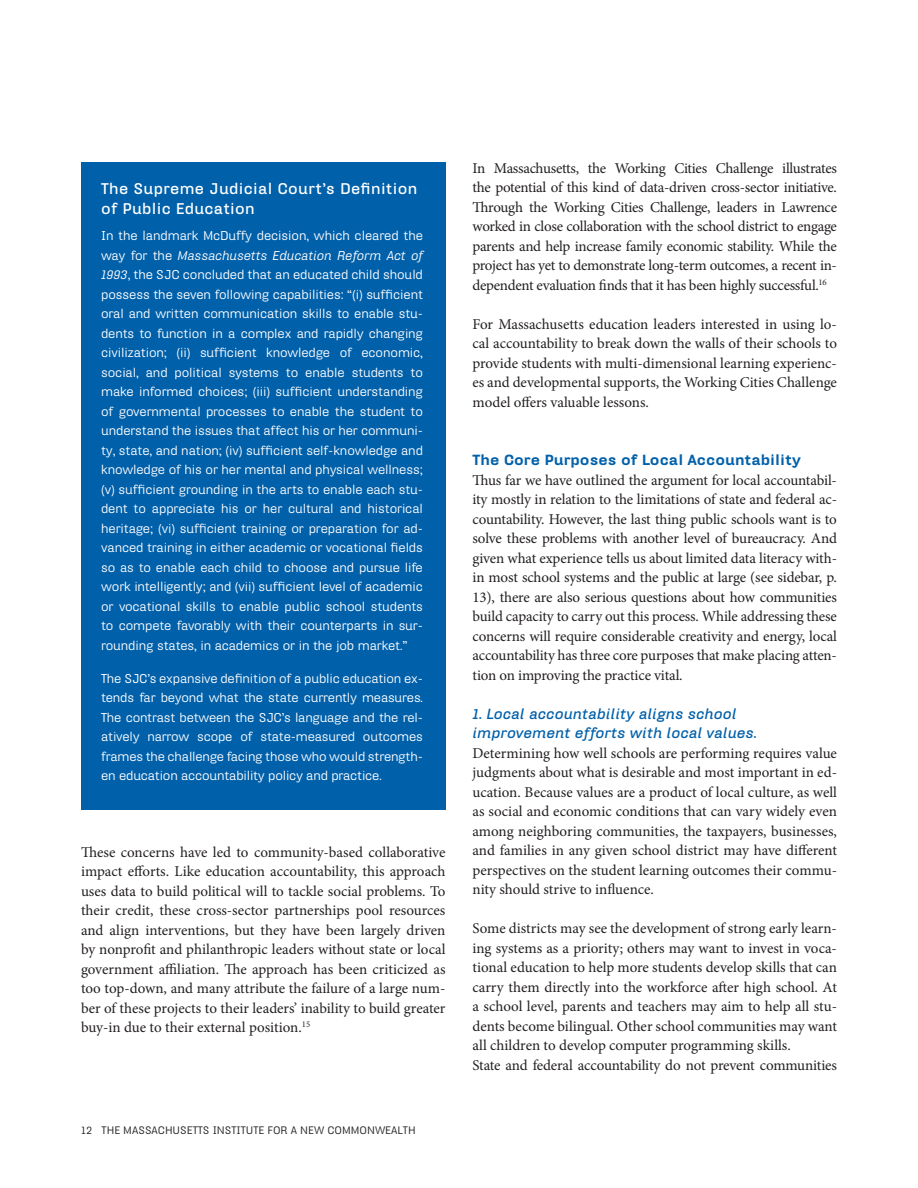
<style>
.page{position:relative;width:918px;height:1188px;background:#fff}
.page>*{position:absolute;margin:0;border:0;box-sizing:border-box;transform-origin:0 0}
.t1{font:15px/19.5px "Minion Pro";letter-spacing:-.005em;color:#231f20;text-align:justify}
.t2{font:700 15px/19.5px "Hydra Text";letter-spacing:.02em;color:#fff}
.t3{font:italic 700 14.25px/19.5px "Hydra Text";color:#0060aa}
.t4{font:900 14.25px "Hydra Text";color:#0060aa}
.t5{font:12.3px/19.5px "Hydra Text";letter-spacing:-.015em;color:#fff;text-align:justify}
.t6{font:10.5px "Hydra Text";color:#231f20}
.s1{font-style:italic}
</style>
<div class="page">
<div style="left:81px;top:162px;width:365px;height:648px;background:#0060aa"></div>
<p class="t2" style="left:101px;top:179px;width:318px">The Supreme Judicial Court’s Definition of Public Education</p>
<p class="t5" style="left:101px;top:226px;width:323px">In the landmark McDuffy decision, which cleared the way for the <span class="s1">Massachusetts Education Reform Act of 1993</span>, the SJC concluded that an educated child should possess the seven following capabilities: “(i) sufficient oral and written communication skills to enable stu&shy;dents to function in a complex and rapidly changing civilization; (ii) sufficient knowledge of economic, social, and political systems to enable students to make informed choices; (iii) sufficient understanding of governmental processes to enable the student to understand the issues that affect his or her communi&shy;ty, state, and nation; (iv) sufficient self-knowledge and knowledge of his or her mental and physical wellness; (v) sufficient grounding in the arts to enable each stu&shy;dent to appreciate his or her cultural and historical heritage; (vi) sufficient training or preparation for ad&shy;vanced training in either academic or vocational fields so as to enable each child to choose and pursue life work intelligently; and (vii) sufficient level of academic or vocational skills to enable public school students to compete favorably with their counterparts in sur&shy;rounding states, in academics or in the job market.”</p>
<p class="t5" style="left:101px;top:668px;width:323px">The SJC’s expansive definition of a public education ex&shy;tends far beyond what the state currently measures.<br>The contrast between the SJC’s language and the rel&shy;atively narrow scope of state-measured outcomes frames the challenge facing those who would strength&shy;en education accountability policy and practice.</p>
<p class="t1" style="left:81px;top:842px;width:366px">These concerns have led to community-based collaborative impact efforts. Like education accountability, this approach uses data to build political will to tackle social problems. To their credit, these cross-sector partnerships pool resources and align interventions, but they have been largely driven by nonprofit and philanthropic leaders without state or local government affiliation. The approach has been criticized as too top-down, and many attribute the failure of a large num&shy;ber of these projects to their leaders’ inability to build greater buy-in due to their external position.<sup>15</sup></p>
<p class="t6" style="left:81px;top:1124px;width:336px">12 THE MASSACHUSETTS INSTITUTE FOR A NEW COMMONWEALTH</p>
<p class="t1" style="left:473px;top:158px;width:366px">In Massachusetts, the Working Cities Challenge illustrates the potential of this kind of data-driven cross-sector initiative.<br>Through the Working Cities Challenge, leaders in Lawrence worked in close collaboration with the school district to engage parents and help increase family economic stability. While the project has yet to demonstrate long-term outcomes, a recent in&shy;dependent evaluation finds that it has been highly successful.<sup>16</sup></p>
<p class="t1" style="left:472px;top:314px;width:366px">For Massachusetts education leaders interested in using lo&shy;cal accountability to break down the walls of their schools to provide students with multi-dimensional learning experienc&shy;es and developmental supports, the Working Cities Challenge model offers valuable lessons.</p>
<p class="t4" style="left:472px;top:451px;width:330px">The Core Purposes of Local Accountability</p>
<p class="t1" style="left:472px;top:470px;width:366px">Thus far we have outlined the argument for local accountabil&shy;ity mostly in relation to the limitations of state and federal ac&shy;countability. However, the last thing public schools want is to solve these problems with another level of bureaucracy. And given what experience tells us about limited data literacy with&shy;in most school systems and the public at large (see sidebar, p.<br>13), there are also serious questions about how communities build capacity to carry out this process. While addressing these concerns will require considerable creativity and energy, local accountability has three core purposes that make placing atten&shy;tion on improving the practice vital.</p>
<p class="t3" style="left:472px;top:704px;width:286px">1. Local accountability aligns school improvement efforts with local values.</p>
<p class="t1" style="left:472px;top:743px;width:366px">Determining how well schools are performing requires value judgments about what is desirable and most important in ed&shy;ucation. Because values are a product of local culture, as well as social and economic conditions that can vary widely even among neighboring communities, the taxpayers, businesses, and families in any given school district may have different perspectives on the student learning outcomes their commu&shy;nity should strive to influence.</p>
<p class="t1" style="left:472px;top:919px;width:366px;text-align:left">Some districts may see the development of strong early learn&shy;ing systems as a priority; others may want to invest in voca&shy;tional education to help more students develop skills that can carry them directly into the workforce after high school. At a school level, parents and teachers may aim to help all stu&shy;dents become bilingual. Other school communities may want all children to develop computer programming skills.<br>State and federal accountability do not prevent communities</p>
</div>
